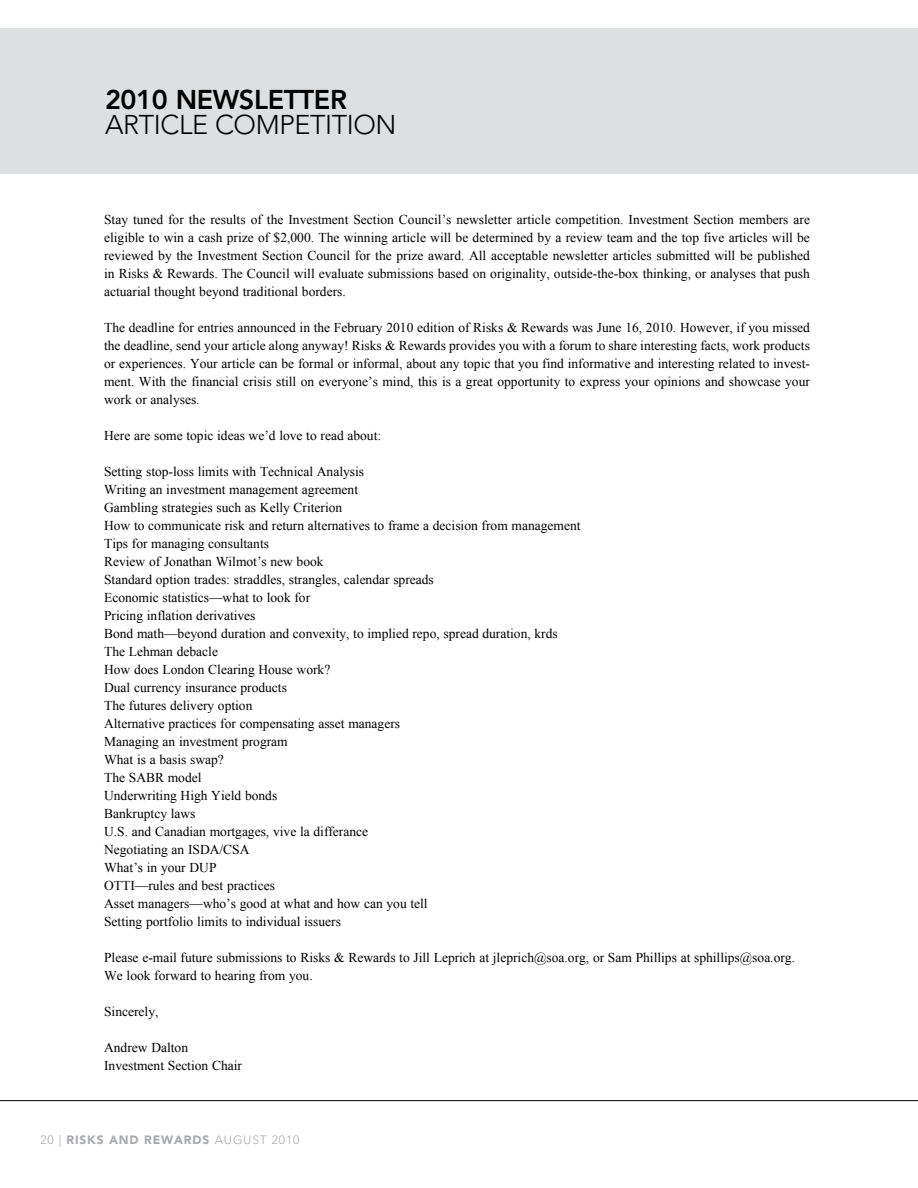
<style>
.page{position:relative;width:918px;height:1188px;background:#fff}
.page>*{position:absolute;margin:0;border:0;box-sizing:border-box;transform-origin:0 0}
.t1{font:300 27px "Avenir";letter-spacing:-.015em;color:#000}
.t2{font:800 27px "Avenir";letter-spacing:-.015em;color:#000}
.t3{font:13.5px/18px "Times New Roman";color:#000}
.t4{font:900 12px "Avenir";letter-spacing:.075em;color:#a7a9ac}
.s1{font-weight:300}
</style>
<div class="page">
<div style="left:0;top:28px;width:918px;height:146px;background:#dedfe0"></div>
<hr style="left:0;top:1100px;width:918px;height:1px;background:#000">
<h1 class="t2" style="left:105px;top:84px;width:108px">2010 NEWSLETTER</h1>
<h1 class="t1" style="left:105px;top:109px;width:146px">ARTICLE COMPETITION</h1>
<p class="t3" style="left:104px;top:210px;width:707px;text-align:justify">Stay tuned for the results of the Investment Section Council’s newsletter article competition. Investment Section members are eligible to win a cash prize of $2,000. The winning article will be determined by a review team and the top five articles will be reviewed by the Investment Section Council for the prize award. All acceptable newsletter articles submitted will be published in Risks &amp; Rewards. The Council will evaluate submissions based on originality, outside-the-box thinking, or analyses that push actuarial thought beyond traditional borders.</p>
<p class="t3" style="left:104px;top:318px;width:707px;text-align:justify">The deadline for entries announced in the February 2010 edition of Risks &amp; Rewards was June 16, 2010. However, if you missed the deadline, send your article along anyway! Risks &amp; Rewards provides you with a forum to share interesting facts, work products or experiences. Your article can be formal or informal, about any topic that you find informative and interesting related to invest&shy;ment. With the financial crisis still on everyone’s mind, this is a great opportunity to express your opinions and showcase your work or analyses.</p>
<p class="t3" style="left:104px;top:426px;width:279px">Here are some topic ideas we’d love to read about:</p>
<p class="t3" style="left:104px;top:462px;width:478px">Setting stop-loss limits with Technical Analysis<br>Writing an investment management agreement<br>Gambling strategies such as Kelly Criterion<br>How to communicate risk and return alternatives to frame a decision from management Tips for managing consultants<br>Review of Jonathan Wilmot’s new book<br>Standard option trades: straddles, strangles, calendar spreads<br>Economic statistics—what to look for<br>Pricing inflation derivatives<br>Bond math—beyond duration and convexity, to implied repo, spread duration, krds The Lehman debacle<br>How does London Clearing House work?<br>Dual currency insurance products<br>The futures delivery option<br>Alternative practices for compensating asset managers<br>Managing an investment program<br>What is a basis swap?<br>The SABR model<br>Underwriting High Yield bonds<br>Bankruptcy laws<br>U.S. and Canadian mortgages, vive la differance<br>Negotiating an ISDA/CSA<br>What’s in your DUP<br>OTTI—rules and best practices<br>Asset managers—who’s good at what and how can you tell<br>Setting portfolio limits to individual issuers</p>
<p class="t3" style="left:104px;top:948px;width:692px">Please e-mail future submissions to Risks &amp; Rewards to Jill Leprich at jleprich@soa.org, or Sam Phillips at sphillips@soa.org.<br>We look forward to hearing from you.</p>
<p class="t3" style="left:104px;top:1002px;width:56px">Sincerely,</p>
<p class="t3" style="left:104px;top:1038px;width:139px">Andrew Dalton<br>Investment Section Chair</p>
<p class="t4" style="left:40px;top:1132px;width:260px"><span class="s1">20 |</span> RISKS AND REWARDS <span class="s1">AUGUST 2010</span></p>
</div>
